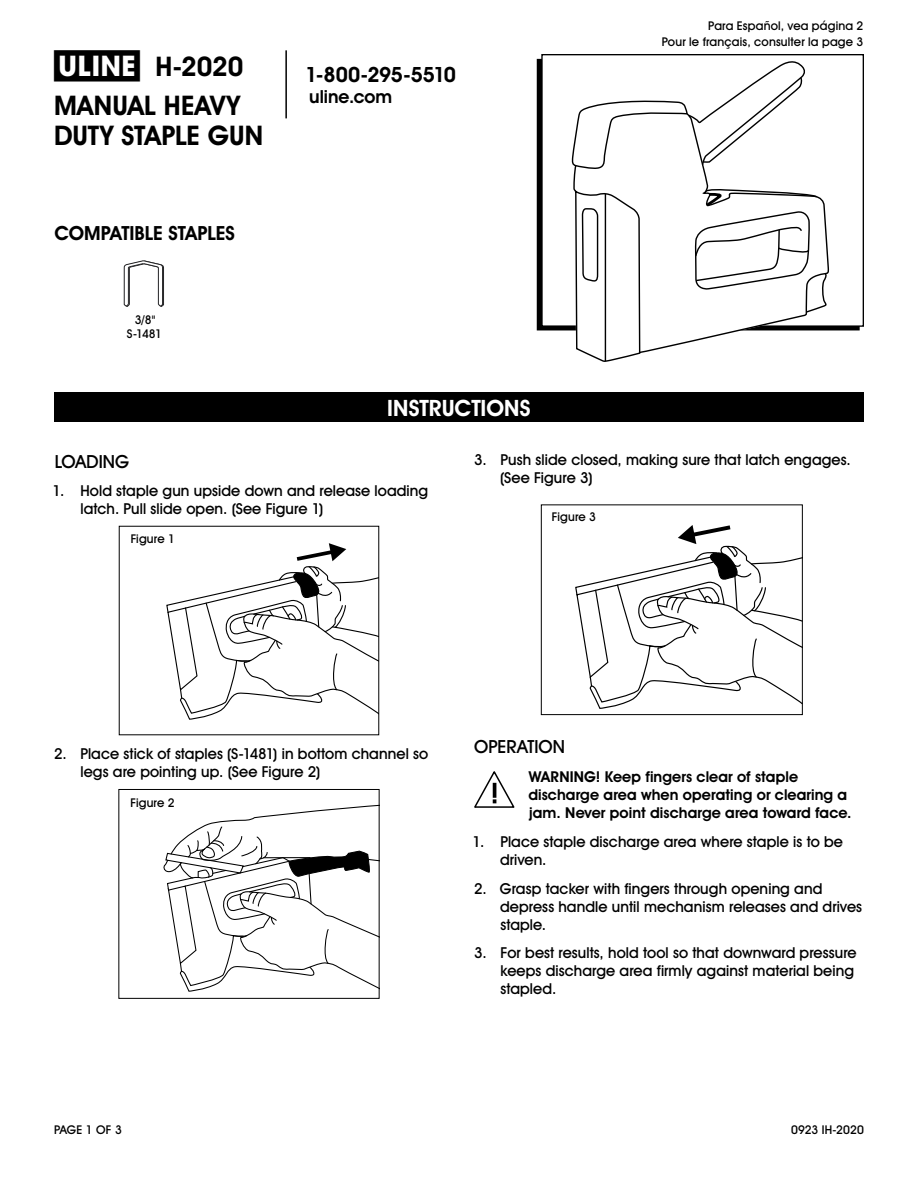
<style>
.page{position:relative;width:918px;height:1188px;background:#fff}
.page>*{position:absolute;margin:0;border:0;box-sizing:border-box;transform-origin:0 0}
.t1{font:700 27px/38.7px "Uline Two Knine";color:#000}
.t2{font:700 22.5px "Uline Two Knine";color:#fff}
.t3{font:700 21px "Uline Two Knine";letter-spacing:-.02em;color:#000}
.t4{font:700 19.5px "Uline Two Knine";letter-spacing:-.005em;color:#000}
.t5{font:18px "Uline Two Knine";letter-spacing:.005em;color:#000}
.t6{font:700 18px "Uline Two Knine";color:#000}
.t7{font:15px/18px "Uline Two Knine";letter-spacing:.005em;color:#000}
.t8{font:700 15px/18px "Uline Two Knine";letter-spacing:.005em;color:#000}
.t9{font:12px/14.4px "Uline Two Knine";letter-spacing:.015em;color:#000;text-align:center}
.s1{font-size:28.5px}
</style>
<div class="page">
<hr style="left:285px;top:50px;width:2px;height:68px;background:#000">
<svg style="left:474px;top:771px;width:40px;height:37px"></svg>
<svg style="left:166px;top:543px;width:211px;height:177px"></svg>
<div style="left:54px;top:392px;width:810px;height:30px;background:#000"></div>
<svg style="left:163px;top:805px;width:215px;height:187px"></svg>
<div style="left:118px;top:789px;width:262px;height:210px;border:1px solid #000"></div>
<svg style="left:575px;top:525px;width:226px;height:184px"></svg>
<div style="left:541px;top:504px;width:262px;height:211px;border:1px solid #000"></div>
<div style="left:541px;top:54px;width:323px;height:273px;border:1px solid #000"></div>
<svg style="left:572px;top:61px;width:256px;height:301px"></svg>
<svg style="left:124px;top:260px;width:40px;height:47px"></svg>
<h1 class="t1" style="left:54px;top:47px;width:191px"><span class="s1">π</span> H-2020<br>MANUAL HEAVY</h1>
<h1 class="t1" style="left:54px;top:116px;width:211px">DUTY STAPLE GUN</h1>
<h3 class="t4" style="left:54px;top:221px;width:182px">COMPATIBLE STAPLES</h3>
<p class="t9" style="left:127px;top:312px;width:37px">3/8"<br>S-1481</p>
<h3 class="t3" style="left:305px;top:62px;width:152px">1-800-295-5510</h3>
<p class="t6" style="left:309px;top:86px;width:84px">uline.com</p>
<h2 class="t2" style="left:387px;top:394px;width:145px">INSTRUCTIONS</h2>
<p class="t9" style="left:662px;top:17px;width:203px;line-height:16.8px;text-align:right">Para Español, vea página 2<br>Pour le français, consulter la page 3</p>
<p class="t5" style="left:55px;top:450px;width:76px">LOADING</p>
<p class="t7" style="left:81px;top:482px;width:349px;text-indent:-28px">1. Hold staple gun upside down and release loading latch. Pull slide open. (See Figure 1)</p>
<p class="t9" style="left:131px;top:531px;width:46px">Figure 1</p>
<p class="t7" style="left:500px;top:451px;width:352px;text-indent:-26px">3. Push slide closed, making sure that latch engages. (See Figure 3)</p>
<p class="t9" style="left:552px;top:509px;width:46px">Figure 3</p>
<p class="t7" style="left:81px;top:745px;width:349px;text-indent:-26px">2. Place stick of staples (S-1481) in bottom channel so legs are pointing up. (See Figure 2)</p>
<p class="t9" style="left:130px;top:795px;width:46px">Figure 2</p>
<p class="t5" style="left:474px;top:736px;width:92px">OPERATION</p>
<p class="t8" style="left:528px;top:768px;width:325px">WARNING! Keep fingers clear of staple discharge area when operating or clearing a jam. Never point discharge area toward face.</p>
<p class="t7" style="left:500px;top:832px;width:344px;text-indent:-27px">1. Place staple discharge area where staple is to be driven.</p>
<p class="t7" style="left:500px;top:879px;width:364px;text-indent:-26px">2. Grasp tacker with fingers through opening and depress handle until mechanism releases and drives staple.</p>
<p class="t7" style="left:500px;top:944px;width:358px;text-indent:-26px">3. For best results, hold tool so that downward pressure keeps discharge area firmly against material being stapled.</p>
<p class="t9" style="left:54px;top:1122px;width:69px">PAGE 1 OF 3</p>
<p class="t9" style="left:791px;top:1122px;width:74px">0923 IH-2020</p>
</div>
